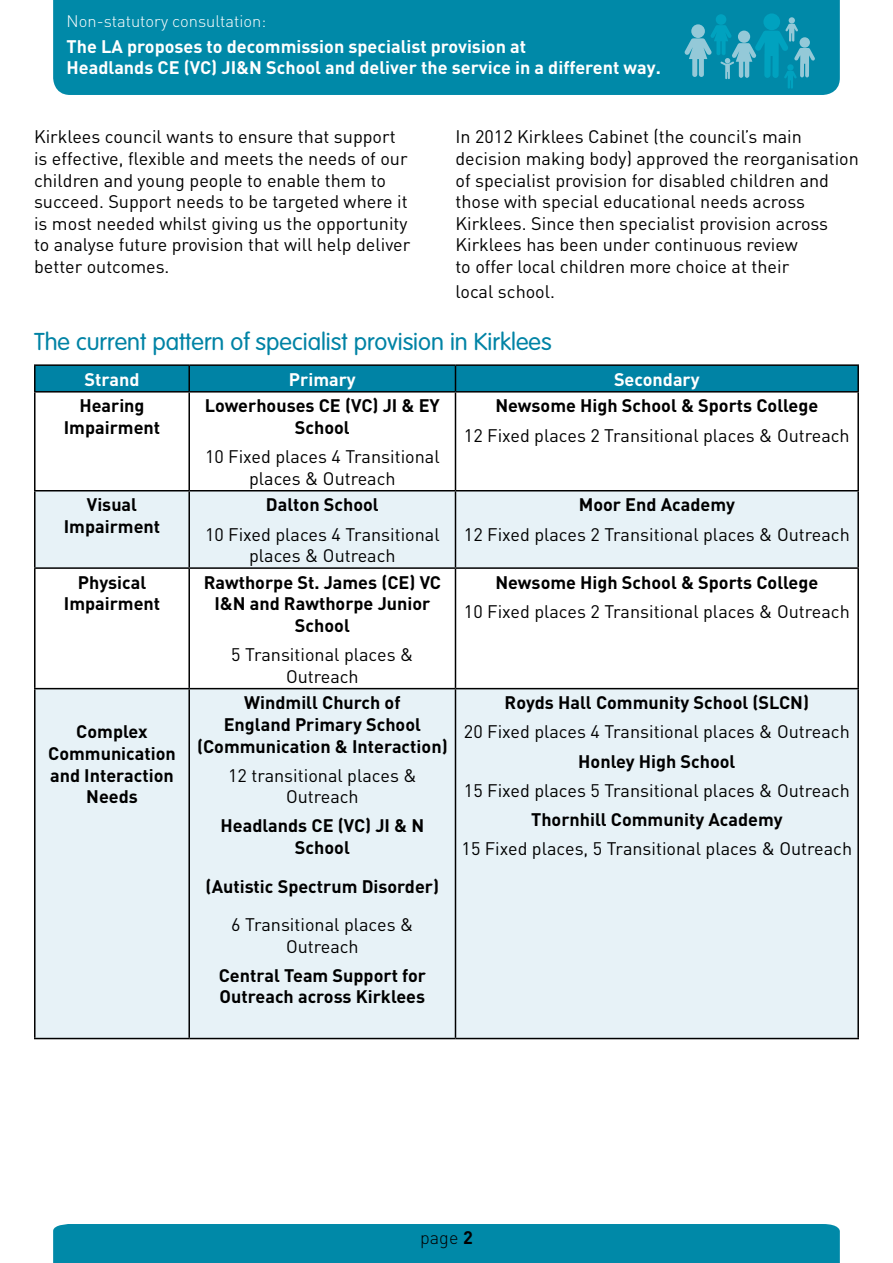
<style>
.page{position:relative;width:893px;height:1263px;background:#fff}
.page>*{position:absolute;margin:0;border:0;box-sizing:border-box;transform-origin:0 0}
.t1{font:300 24px "VAG Rounded LT";color:#0083a5}
.t2{font:18px/21.6px "DIN";color:#000;text-align:center}
.t3{font:700 18px/21.6px "DIN";color:#000;text-align:center}
.t4{font:700 18px/21.6px "DIN";color:#fff}
.t5{font:300 18px "DIN";color:#000}
.t6{font:300 16.5px "DIN";color:#fff}
.s1{font-weight:700}
</style>
<div class="page">
<div style="left:53px;top:0;width:787px;height:95px;background:#0089a8"></div>
<div style="left:53px;top:1224px;width:787px;height:39px;background:#0089a8"></div>
<div style="left:716px;top:14px;width:10px;height:11px;background:#00a2bf;border-radius:50%"></div>
<div style="left:789px;top:17px;width:6px;height:7px;background:#94c9d8;border-radius:50%"></div>
<div style="left:763px;top:13px;width:17px;height:17px;background:#00a2bf;border-radius:50%"></div>
<svg style="left:684px;top:24px;width:131px;height:65px;background:#219bb6"></svg>
<svg style="left:36px;top:491px;width:821px;height:547px;fill:#e7f2f7"></svg>
<hr style="left:34px;top:364px;width:155px;height:2px;background:#000">
<hr style="left:34px;top:366px;width:2px;height:25px;background:#000">
<hr style="left:189px;top:364px;width:266px;height:2px;background:#000">
<hr style="left:455px;top:364px;width:404px;height:2px;background:#000">
<div style="left:35px;top:365px;width:823px;height:26px;background:#0083a5"></div>
<hr style="left:857px;top:366px;width:2px;height:25px;background:#000">
<hr style="left:34px;top:391px;width:155px;height:2px;background:#000">
<hr style="left:34px;top:393px;width:2px;height:97px;background:#000">
<hr style="left:189px;top:391px;width:266px;height:2px;background:#000">
<hr style="left:188px;top:393px;width:2px;height:97px;background:#000">
<hr style="left:455px;top:391px;width:404px;height:2px;background:#000">
<hr style="left:455px;top:393px;width:1px;height:97px;background:#000">
<hr style="left:857px;top:393px;width:2px;height:97px;background:#000">
<hr style="left:34px;top:490px;width:155px;height:1px;background:#000">
<hr style="left:34px;top:491px;width:2px;height:76px;background:#000">
<hr style="left:189px;top:490px;width:266px;height:1px;background:#000">
<hr style="left:188px;top:491px;width:2px;height:76px;background:#000">
<hr style="left:455px;top:490px;width:404px;height:1px;background:#000">
<hr style="left:455px;top:491px;width:1px;height:76px;background:#000">
<hr style="left:857px;top:491px;width:2px;height:76px;background:#000">
<hr style="left:34px;top:567px;width:155px;height:2px;background:#000">
<hr style="left:34px;top:569px;width:2px;height:119px;background:#000">
<hr style="left:189px;top:567px;width:266px;height:2px;background:#000">
<hr style="left:188px;top:569px;width:2px;height:119px;background:#000">
<hr style="left:455px;top:567px;width:404px;height:2px;background:#000">
<hr style="left:455px;top:569px;width:1px;height:119px;background:#000">
<hr style="left:857px;top:569px;width:2px;height:119px;background:#000">
<hr style="left:34px;top:688px;width:155px;height:1px;background:#000">
<hr style="left:34px;top:689px;width:2px;height:349px;background:#000">
<hr style="left:189px;top:688px;width:266px;height:1px;background:#000">
<hr style="left:188px;top:689px;width:2px;height:349px;background:#000">
<hr style="left:455px;top:688px;width:404px;height:1px;background:#000">
<hr style="left:455px;top:689px;width:1px;height:349px;background:#000">
<hr style="left:857px;top:689px;width:2px;height:349px;background:#000">
<hr style="left:34px;top:1038px;width:155px;height:1px;background:#000">
<hr style="left:189px;top:1038px;width:266px;height:1px;background:#000">
<hr style="left:455px;top:1038px;width:404px;height:1px;background:#000">
<p class="t6" style="left:67px;top:10px;width:201px">Non-statutory consultation:</p>
<p class="t4" style="left:67px;top:35px;width:596px">The LA proposes to decommission specialist provision at<br>Headlands CE (VC) JI&amp;N School and deliver the service in a different way.</p>
<p class="t2" style="left:34px;top:126px;width:378px;text-align:left">Kirklees council wants to ensure that support is effective, flexible and meets the needs of our children and young people to enable them to succeed. Support needs to be targeted where it is most needed whilst giving us the opportunity to analyse future provision that will help deliver better outcomes.</p>
<p class="t2" style="left:455px;top:126px;width:405px;text-align:left">In 2012 Kirklees Cabinet (the council’s main decision making body) approved the reorganisation of specialist provision for disabled children and those with special educational needs across Kirklees. Since then specialist provision across Kirklees has been under continuous review<br>to offer local children more choice at their</p>
<p class="t2" style="left:455px;top:281px;width:101px">local school.</p>
<h1 class="t1" style="left:34px;top:328px;width:519px">The current pattern of specialist provision in Kirklees</h1>
<p class="t4" style="left:84px;top:368px;width:57px">Strand</p>
<p class="t4" style="left:289px;top:368px;width:68px">Primary</p>
<p class="t4" style="left:614px;top:368px;width:87px">Secondary</p>
<p class="t3" style="left:64px;top:394px;width:98px">Hearing<br>Impairment</p>
<p class="t3" style="left:205px;top:394px;width:237px">Lowerhouses CE (VC) JI &amp; EY<br>School</p>
<p class="t2" style="left:205px;top:446px;width:236px">10 Fixed places 4 Transitional places &amp; Outreach</p>
<p class="t3" style="left:495px;top:394px;width:324px">Newsome High School &amp; Sports College</p>
<p class="t2" style="left:464px;top:424px;width:387px">12 Fixed places 2 Transitional places &amp; Outreach</p>
<p class="t3" style="left:64px;top:493px;width:98px">Visual<br>Impairment</p>
<p class="t3" style="left:266px;top:493px;width:114px">Dalton School</p>
<p class="t2" style="left:205px;top:523px;width:236px">10 Fixed places 4 Transitional places &amp; Outreach</p>
<p class="t3" style="left:64px;top:571px;width:98px">Physical<br>Impairment</p>
<p class="t3" style="left:204px;top:571px;width:239px">Rawthorpe St. James (CE) VC<br>I&amp;N and Rawthorpe Junior<br>School</p>
<p class="t2" style="left:231px;top:644px;width:184px">5 Transitional places &amp;<br>Outreach</p>
<p class="t3" style="left:48px;top:720px;width:129px">Complex<br>Communication and Interaction<br>Needs</p>
<p class="t3" style="left:197px;top:691px;width:252px">Windmill Church of<br>England Primary School (Communication &amp; Interaction)</p>
<p class="t2" style="left:228px;top:765px;width:190px">12 transitional places &amp;<br>Outreach</p>
<p class="t3" style="left:221px;top:814px;width:205px">Headlands CE (VC) JI &amp; N<br>School</p>
<p class="t3" style="left:206px;top:874px;width:235px">(Autistic Spectrum Disorder)</p>
<p class="t2" style="left:231px;top:914px;width:184px">6 Transitional places &amp;<br>Outreach</p>
<p class="t3" style="left:219px;top:964px;width:209px;text-align:left">Central Team Support for<br>Outreach across Kirklees</p>
<p class="t3" style="left:579px;top:493px;width:158px">Moor End Academy</p>
<p class="t2" style="left:464px;top:523px;width:387px">12 Fixed places 2 Transitional places &amp; Outreach</p>
<p class="t3" style="left:495px;top:571px;width:324px">Newsome High School &amp; Sports College</p>
<p class="t2" style="left:464px;top:601px;width:387px">10 Fixed places 2 Transitional places &amp; Outreach</p>
<p class="t3" style="left:505px;top:691px;width:306px">Royds Hall Community School (SLCN)</p>
<p class="t2" style="left:464px;top:721px;width:387px">20 Fixed places 4 Transitional places &amp; Outreach</p>
<p class="t3" style="left:578px;top:749px;width:159px">Honley High School</p>
<p class="t2" style="left:464px;top:780px;width:387px">15 Fixed places 5 Transitional places &amp; Outreach</p>
<p class="t3" style="left:531px;top:808px;width:253px">Thornhill Community Academy</p>
<p class="t2" style="left:462px;top:838px;width:392px">15 Fixed places, 5 Transitional places &amp; Outreach</p>
<p class="t5" style="left:420px;top:1225px;width:54px">page <span class="s1">2</span></p>
</div>
